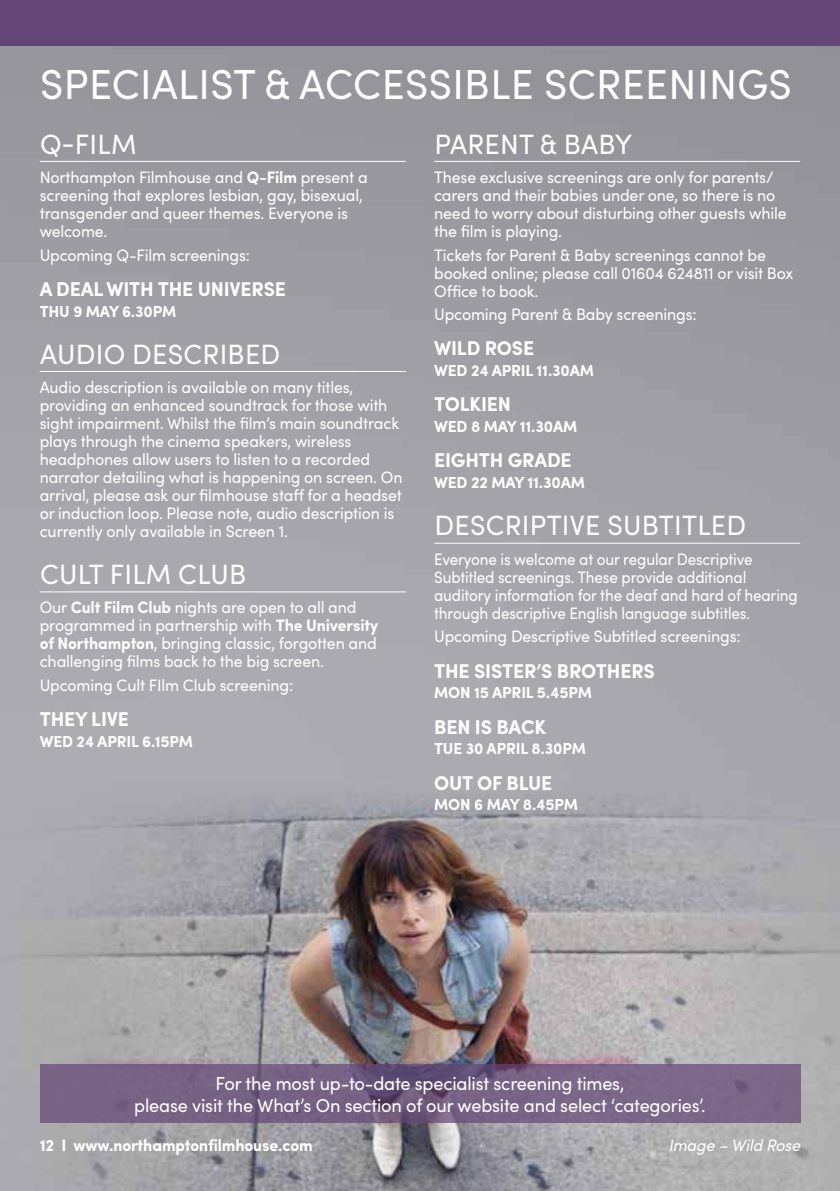
<style>
.page{position:relative;width:840px;height:1191px;background:#fff}
.page>*{position:absolute;margin:0;border:0;box-sizing:border-box;transform-origin:0 0}
.t1{font:42px "Sofia Pro";letter-spacing:.01em;color:#fff}
.t2{font:28px "Sofia Pro";letter-spacing:.01em;color:#fff}
.t3{font:700 20px "Sofia Pro";letter-spacing:-.01em;color:#fff}
.t4{font:18.8px/22.2px "Sofia Pro";letter-spacing:-.01em;color:#fff;text-align:center}
.t5{font:16.6px/18px "Sofia Pro";letter-spacing:-.01em;color:#fff;scale:.96 1}
.t6{font:16.6px/18px "Sofia Pro";letter-spacing:-.01em;color:#fff;scale:.92 1}
.t7{font:700 16.6px "Sofia Pro";letter-spacing:-.01em;color:#fff;scale:.96 1}
.t8{font:italic 16.6px "Sofia Pro";letter-spacing:-.01em;color:#fff;scale:.96 1}
.t9{font:700 16px "Sofia Pro";letter-spacing:-.01em;color:#fff}
.s1{font-weight:700}
</style>
<div class="page">
<img style="left:0;top:45px;width:839px;height:1146px">
<hr style="left:40px;top:161px;width:365px;height:1px;background:#fff">
<hr style="left:40px;top:371px;width:365px;height:1px;background:#fff">
<hr style="left:40px;top:591px;width:365px;height:1px;background:#fff">
<svg style="left:40px;top:1064px;width:759px;height:59px;background:#756082"></svg>
<hr style="left:434px;top:161px;width:365px;height:1px;background:#fff">
<hr style="left:434px;top:543px;width:365px;height:1px;background:#fff">
<div style="left:0;top:0;width:839px;height:45px;background:#634675"></div>
<h1 class="t1" style="left:40px;top:54px;width:752px">SPECIALIST &amp; ACCESSIBLE SCREENINGS</h1>
<h2 class="t2" style="left:40px;top:123px;width:98px">Q-FILM</h2>
<p class="t5" style="left:40px;top:167px;width:343px">Northampton Filmhouse and <span class="s1">Q-Film</span> present a screening that explores lesbian, gay, bisexual, transgender and queer themes. Everyone is welcome.</p>
<p class="t5" style="left:40px;top:245px;width:220px">Upcoming Q-Film screenings:</p>
<p class="t3" style="left:40px;top:273px;width:248px">A DEAL WITH THE UNIVERSE</p>
<p class="t9" style="left:40px;top:299px;width:138px">THU 9 MAY 6.30PM</p>
<h2 class="t2" style="left:40px;top:333px;width:242px">AUDIO DESCRIBED</h2>
<p class="t5" style="left:40px;top:377px;width:379px">Audio description is available on many titles, providing an enhanced soundtrack for those with sight impairment. Whilst the film’s main soundtrack plays through the cinema speakers, wireless headphones allow users to listen to a recorded narrator detailing what is happening on screen. On arrival, please ask our filmhouse staff for a headset or induction loop. Please note, audio description is currently only available in Screen 1.</p>
<h2 class="t2" style="left:40px;top:554px;width:207px">CULT FILM CLUB</h2>
<p class="t5" style="left:40px;top:597px;width:354px">Our <span class="s1">Cult Film Club</span> nights are open to all and programmed in partnership with <span class="s1">The University of Northampton</span>, bringing classic, forgotten and challenging films back to the big screen.</p>
<p class="t5" style="left:40px;top:675px;width:265px">Upcoming Cult FIlm Club screening:</p>
<p class="t3" style="left:40px;top:704px;width:91px">THEY LIVE</p>
<p class="t9" style="left:40px;top:729px;width:155px">WED 24 APRIL 6.15PM</p>
<h2 class="t2" style="left:434px;top:123px;width:199px">PARENT &amp; BABY</h2>
<p class="t5" style="left:434px;top:167px;width:368px">These exclusive screenings are only for parents/ carers and their babies under one, so there is no need to worry about disturbing other guests while the film is playing.</p>
<p class="t5" style="left:434px;top:245px;width:375px">Tickets for Parent &amp; Baby screenings cannot be booked online; please call 01604 624811 or visit Box<br>Office to book.</p>
<p class="t5" style="left:434px;top:304px;width:275px">Upcoming Parent &amp; Baby screenings:</p>
<p class="t3" style="left:434px;top:333px;width:101px">WILD ROSE</p>
<p class="t9" style="left:434px;top:358px;width:161px">WED 24 APRIL 11.30AM</p>
<p class="t3" style="left:434px;top:389px;width:78px">TOLKIEN</p>
<p class="t9" style="left:434px;top:414px;width:145px">WED 8 MAY 11.30AM</p>
<p class="t3" style="left:434px;top:445px;width:139px">EIGHTH GRADE</p>
<p class="t9" style="left:434px;top:470px;width:152px">WED 22 MAY 11.30AM</p>
<h2 class="t2" style="left:434px;top:505px;width:313px">DESCRIPTIVE SUBTITLED</h2>
<p class="t6" style="left:434px;top:549px;width:396px">Everyone is welcome at our regular Descriptive Subtitled screenings. These provide additional auditory information for the deaf and hard of hearing through descriptive English language subtitles.</p>
<p class="t5" style="left:434px;top:626px;width:321px">Upcoming Descriptive Subtitled screenings:</p>
<p class="t3" style="left:434px;top:655px;width:222px">THE SISTER’S BROTHERS</p>
<p class="t9" style="left:434px;top:680px;width:159px">MON 15 APRIL 5.45PM</p>
<p class="t3" style="left:434px;top:711px;width:114px">BEN IS BACK</p>
<p class="t9" style="left:434px;top:736px;width:153px">TUE 30 APRIL 8.30PM</p>
<p class="t3" style="left:434px;top:767px;width:120px">OUT OF BLUE</p>
<p class="t9" style="left:434px;top:792px;width:145px">MON 6 MAY 8.45PM</p>
<p class="t4" style="left:134px;top:1071px;width:572px">For the most up-to-date specialist screening times,<br>please visit the What’s On section of our website and select ‘categories’.</p>
<p class="t7" style="left:40px;top:1133px;width:286px">12 I www.northamptonfilmhouse.com</p>
<p class="t8" style="left:668px;top:1133px;width:139px">Image – Wild Rose</p>
</div>
